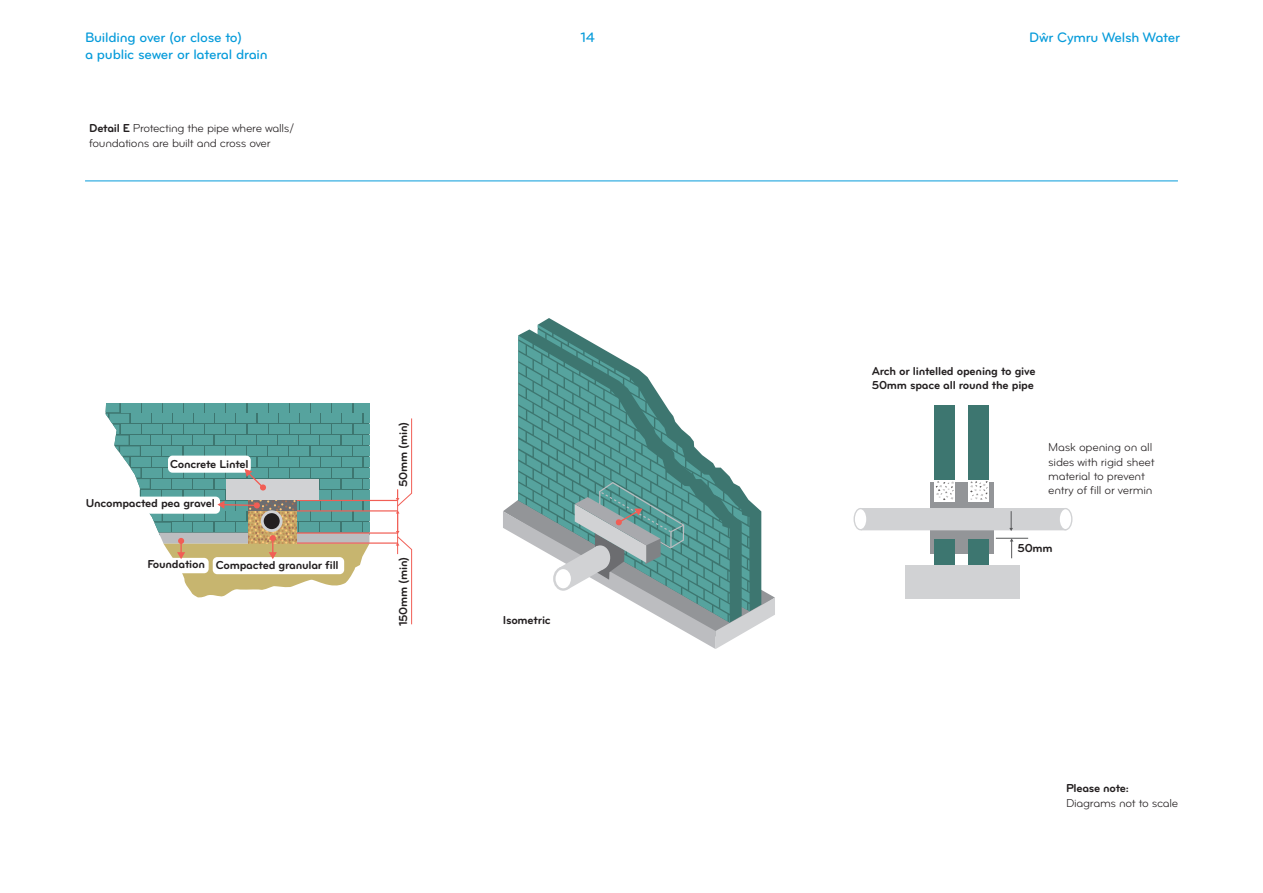
<style>
.page{position:relative;width:1263px;height:893px;background:#fff}
.page>*{position:absolute;margin:0;border:0;box-sizing:border-box;transform-origin:0 0}
.t1{font:14.25px "Bryant Pro Medium Alternate";letter-spacing:-.015em;color:#069bda}
.intro_para_bold_whit{font:12px/14.4px "Bryant Pro Bold Alternate";letter-spacing:-.02em;color:#231f20}
.Table_Body_Copy{font:12px/15px "Bryant Pro Regular Alternate";letter-spacing:-.025em;color:#231f20}
.intro_para_bold_whit-2{font:12px/14.4px "Bryant Pro Regular Alternate";letter-spacing:-.02em;color:#231f20}
.s1{font-family:"Bryant Pro Bold Alternate"}
</style>
<div class="page">
<hr style="left:297px;top:500px;width:100px;height:1px;background:#f15e55">
<hr style="left:297px;top:510px;width:100px;height:1px;background:#f15e55">
<hr style="left:297px;top:532px;width:100px;height:2px;background:#f15e55">
<hr style="left:297px;top:542px;width:100px;height:2px;background:#f15e55">
<svg style="left:105px;top:403px;width:265px;height:195px"></svg>
<svg style="left:396px;top:418px;width:16px;height:207px"></svg>
<svg style="left:503px;top:325px;width:272px;height:324px"></svg>
<div style="left:930px;top:482px;width:64px;height:72px;background:#939598"></div>
<div style="left:934px;top:539px;width:21px;height:31px;background:#3d7670"></div>
<div style="left:968px;top:539px;width:21px;height:31px;background:#3d7670"></div>
<div style="left:968px;top:405px;width:21px;height:96px;background:#3d7670"></div>
<div style="left:934px;top:405px;width:21px;height:96px;background:#3d7670"></div>
<div style="left:968px;top:480px;width:21px;height:21px;background:#fff"></div>
<div style="left:934px;top:480px;width:21px;height:21px;background:#fff"></div>
<div style="left:905px;top:565px;width:115px;height:33px;background:#d1d2d4"></div>
<svg style="left:1010px;top:539px;width:3px;height:19px"></svg>
<div style="left:853px;top:508px;width:15px;height:22px;border:1px solid #d1d2d4;border-radius:50%"></div>
<div style="left:1058px;top:508px;width:14px;height:22px;border:1px solid #d1d2d4;border-radius:50%"></div>
<hr style="left:996px;top:538px;width:32px;height:1px;background:#57585a">
<svg style="left:861px;top:508px;width:206px;height:23px"></svg>
<svg style="left:936px;top:481px;width:18px;height:19px"></svg>
<svg style="left:970px;top:481px;width:18px;height:19px"></svg>
<hr style="left:85px;top:181px;width:1093px;height:1px;background:#069bda">
<p class="t1" style="left:85px;top:30px;width:159px">Building over (or close to)</p>
<p class="t1" style="left:580px;top:29px;width:16px">14</p>
<p class="t1" style="left:1029px;top:30px;width:152px">Dŵr Cymru Welsh Water</p>
<p class="t1" style="left:85px;top:47px;width:184px">a public sewer or lateral drain</p>
<p class="Table_Body_Copy" style="left:89px;top:121px;width:207px"><span class="s1">Detail E</span> Protecting the pipe where walls/ foundations are built and cross over</p>
<p class="intro_para_bold_whit" style="left:170px;top:457px;width:80px">Concrete Lintel</p>
<p class="intro_para_bold_whit" style="left:86px;top:496px;width:131px">Uncompacted pea gravel</p>
<p class="intro_para_bold_whit" style="left:147px;top:557px;width:59px">Foundation</p>
<p class="intro_para_bold_whit" style="left:216px;top:558px;width:124px">Compacted granular fill</p>
<p class="intro_para_bold_whit" style="left:396px;top:487px;width:67px;rotate:-90deg">50mm (min)</p>
<p class="intro_para_bold_whit" style="left:396px;top:626px;width:71px;rotate:-90deg">150mm (min)</p>
<p class="intro_para_bold_whit" style="left:503px;top:613px;width:49px">Isometric</p>
<p class="intro_para_bold_whit" style="left:872px;top:364px;width:165px">Arch or lintelled opening to give<br>50mm space all round the pipe</p>
<p class="intro_para_bold_whit-2" style="left:1048px;top:440px;width:108px">Mask opening on all sides with rigid sheet material to prevent entry of fill or vermin</p>
<p class="intro_para_bold_whit" style="left:1017px;top:541px;width:37px">50mm</p>
<p class="Table_Body_Copy" style="left:1066px;top:781px;width:114px"><span class="s1">Please note:<br></span>Diagrams not to scale</p>
</div>
